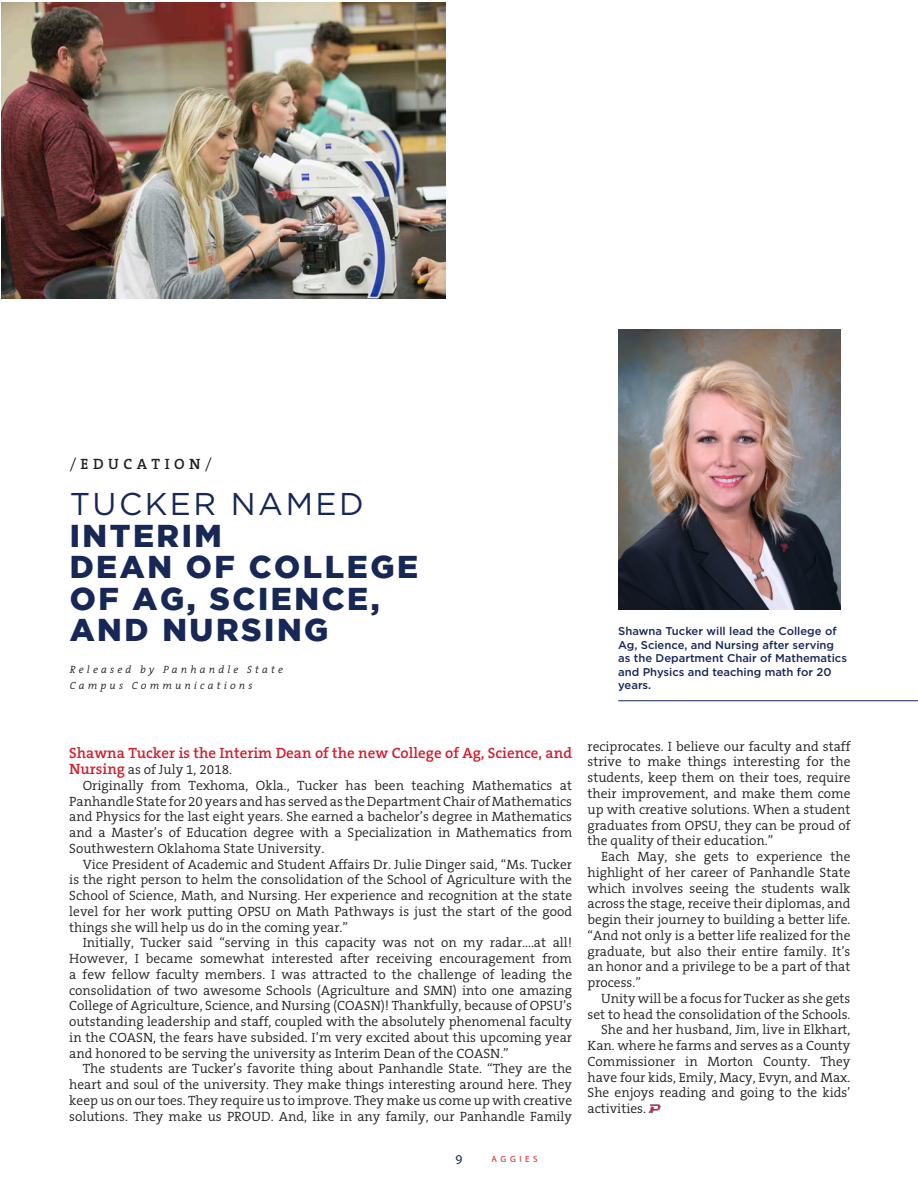
<style>
.page{position:relative;width:918px;height:1188px;background:#fff}
.page>*{position:absolute;margin:0;border:0;box-sizing:border-box;transform-origin:0 0}
.t1{font:900 31.5px/31.5px "Gotham";letter-spacing:.08em;color:#172756}
.t2{font:31.5px/31.5px "Gotham";letter-spacing:.08em;color:#172756}
.t3{font:600 15px "The Serif B6";color:#d0202e}
.t4{font:600 15px "The Serif B6";letter-spacing:.3em;color:#231f20}
.t5{font:300 13.5px/15.8px "The Serif B4";color:#231f20;text-align:justify}
.t6{font:13.5px "Myriad Pro";color:#1a2657}
.t7{font:500 11.25px/13.5px "Gotham";color:#172756}
.t8{font:italic 300 10.5px "The Serif B4";letter-spacing:.3em;color:#231f20}
.t9{font:9px "Myriad Pro";letter-spacing:.4em;color:#d1232a}
.s1{font-family:"The Serif B4";font-weight:300}
.s2{font-weight:900}
.s3{font-family:"The Serif B6";font-weight:600;font-size:15px;color:#d0202e}
</style>
<div class="page">
<svg style="left:649px;top:1104px;width:12px;height:9px"></svg>
<img style="left:618px;top:330px;width:223px;height:280px">
<img style="left:2px;top:3px;width:444px;height:296px">
<hr style="left:618px;top:700px;width:300px;height:1px;background:#172756">
<p class="t4" style="left:70px;top:455px;width:143px"><span class="s1">/</span>EDUCATION<span class="s1">/</span></p>
<p class="t2" style="left:70px;top:487px;width:296px">TUCKER NAMED<br><span class="s2">INTERIM</span></p>
<p class="t1" style="left:70px;top:550px;width:350px">DEAN OF COLLEGE<br>OF AG, SCIENCE,<br>AND NURSING</p>
<p class="t8" style="left:70px;top:663px;width:215px">Released by Panhandle State</p>
<p class="t8" style="left:70px;top:680px;width:184px">Campus Communications</p>
<p class="t7" style="left:618px;top:624px;width:230px">Shawna Tucker will lead the College of<br>Ag, Science, and Nursing after serving as the Department Chair of Mathematics and Physics and teaching math for 20 years.</p>
<p class="t3" style="left:69px;top:745px;width:504px">Shawna Tucker is the Interim Dean of the new College of Ag, Science, and</p>
<p class="t5" style="left:69px;top:762px;width:164px"><span class="s3">Nursing</span> as of July 1, 2018.</p>
<p class="t5" style="left:69px;top:778px;width:504px;text-indent:13px">Originally from Texhoma, Okla., Tucker has been teaching Mathematics at Panhandle State for 20 years and has served as the Department Chair of Mathematics and Physics for the last eight years. She earned a bachelor’s degree in Mathematics and a Master’s of Education degree with a Specialization in Mathematics from Southwestern Oklahoma State University.</p>
<p class="t5" style="left:69px;top:857px;width:504px;text-indent:14px">Vice President of Academic and Student Affairs Dr. Julie Dinger said, “Ms. Tucker is the right person to helm the consolidation of the School of Agriculture with the School of Science, Math, and Nursing. Her experience and recognition at the state level for her work putting OPSU on Math Pathways is just the start of the good things she will help us do in the coming year.”</p>
<p class="t5" style="left:69px;top:935px;width:504px;text-indent:14px">Initially, Tucker said “serving in this capacity was not on my radar….at all!<br>However, I became somewhat interested after receiving encouragement from a few fellow faculty members. I was attracted to the challenge of leading the consolidation of two awesome Schools (Agriculture and SMN) into one amazing College of Agriculture, Science, and Nursing (COASN)! Thankfully, because of OPSU’s outstanding leadership and staff, coupled with the absolutely phenomenal faculty in the COASN, the fears have subsided. I’m very excited about this upcoming year and honored to be serving the university as Interim Dean of the COASN.”</p>
<p class="t5" style="left:69px;top:1061px;width:504px;text-indent:14px">The students are Tucker’s favorite thing about Panhandle State. “They are the heart and soul of the university. They make things interesting around here. They keep us on our toes. They require us to improve. They make us come up with creative solutions. They make us PROUD. And, like in any family, our Panhandle Family</p>
<p class="t6" style="left:456px;top:1151px;width:8px">9</p>
<p class="t9" style="left:492px;top:1153px;width:48px">AGGIES</p>
<p class="t5" style="left:588px;top:739px;width:264px">reciprocates. I believe our faculty and staff strive to make things interesting for the students, keep them on their toes, require their improvement, and make them come up with creative solutions. When a student graduates from OPSU, they can be proud of the quality of their education.”</p>
<p class="t5" style="left:588px;top:849px;width:265px;text-indent:14px">Each May, she gets to experience the highlight of her career of Panhandle State which involves seeing the students walk across the stage, receive their diplomas, and begin their journey to building a better life. “And not only is a better life realized for the graduate, but also their entire family. It’s an honor and a privilege to be a part of that process.”</p>
<p class="t5" style="left:588px;top:991px;width:265px;text-align:right">Unity will be a focus for Tucker as she gets set to head the consolidation of the Schools.</p>
<p class="t5" style="left:588px;top:1022px;width:265px;text-indent:14px">She and her husband, Jim, live in Elkhart, Kan. where he farms and serves as a County Commissioner in Morton County. They have four kids, Emily, Macy, Evyn, and Max.<br>She enjoys reading and going to the kids’ activities.</p>
</div>
